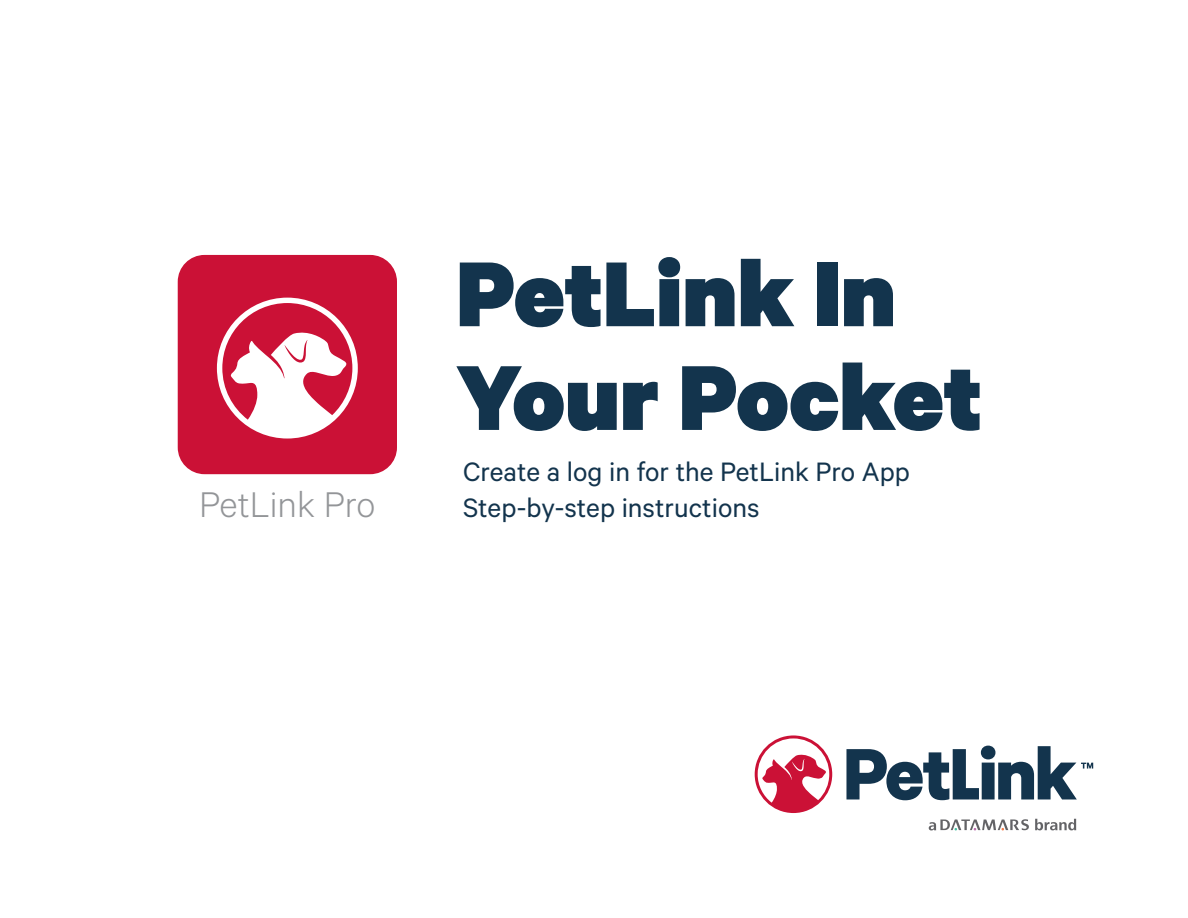
<style>
.page{position:relative;width:1188px;height:918px;background:#fff}
.page>*{position:absolute;margin:0;border:0;box-sizing:border-box;transform-origin:0 0}
.t1{font:900 103.65px/103.6px "Calibre";color:#13344d}
.t2{font:300 40.2px "Calibre";color:#939598}
.t3{font:30px/36px "Calibre";color:#13344d}
</style>
<div class="page">
<div style="left:178px;top:255px;width:219px;height:219px;background:#cb1136;border-radius:27px"></div>
<svg style="left:217px;top:298px;width:141px;height:141px"></svg>
<svg style="left:755px;top:735px;width:77px;height:78px"></svg>
<svg style="left:846px;top:746px;width:247px;height:54px"></svg>
<svg style="left:1035px;top:819px;width:41px;height:11px"></svg>
<svg style="left:929px;top:819px;width:100px;height:11px"></svg>
<h2 class="t2" style="left:199px;top:481px;width:178px">PetLink Pro</h2>
<h1 class="t1" style="left:456px;top:238px;width:527px">PetLink In<br>Your Pocket</h1>
<p class="t3" style="left:463px;top:453px;width:448px">Create a log in for the PetLink Pro App<br>Step-by-step instructions</p>
</div>
